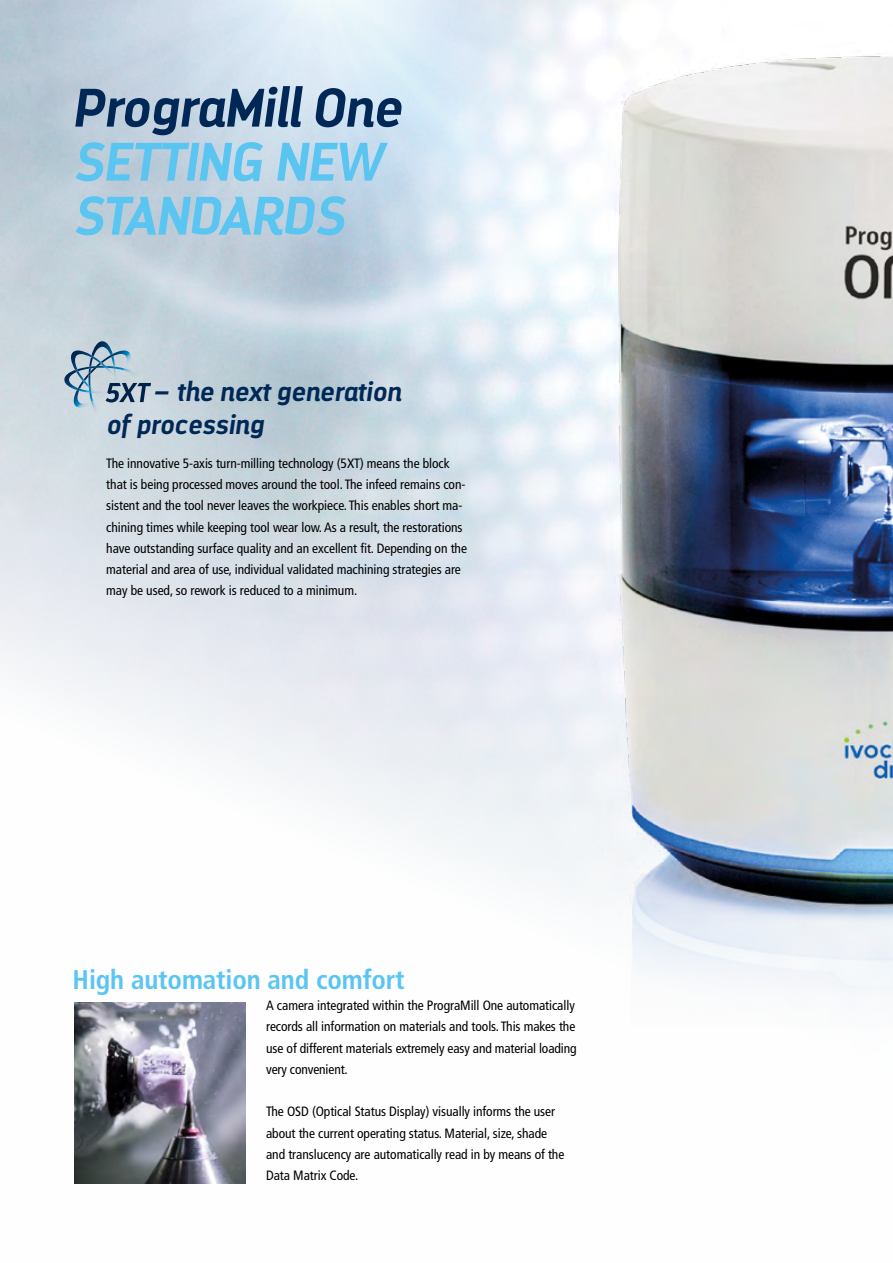
<style>
.page{position:relative;width:893px;height:1263px;background:#fff}
.page>*{position:absolute;margin:0;border:0;box-sizing:border-box;transform-origin:0 0}
.Fliesstext_9_11{font:italic 700 54px/54px "Darwin Alt";letter-spacing:-.01em;color:#5bc5f2}
.Titel_bld{font:italic 700 54px "Darwin Alt";letter-spacing:-.01em;color:#002856}
.Klein{font:italic 700 27px "Darwin Alt";letter-spacing:-.005em;color:#002856}
.Copy_reg{font:700 condensed 27px "Frutiger";letter-spacing:-.005em;color:#5bc5f2}
.Copy_reg-2{font:condensed 13.5px/21.3px "Frutiger";letter-spacing:-.005em;color:#000}
</style>
<div class="page">
<svg style="left:0;top:0;width:329px;height:1184px"></svg>
<img style="left:74px;top:1003px;width:171px;height:180px">
<img style="left:569px;top:0;width:324px;height:1035px">
<img style="left:89px;top:341px;width:27px;height:76px">
<img style="left:64px;top:366px;width:8px;height:27px">
<img style="left:72px;top:381px;width:57px;height:27px">
<img style="left:69px;top:350px;width:63px;height:31px">
<img style="left:83px;top:362px;width:36px;height:36px">
<svg style="left:89px;top:366px;width:62px;height:39px;background:#9fb3c1"></svg>
<p class="Titel_bld" style="left:72px;top:75px;width:331px">PrograMill One</p>
<p class="Fliesstext_9_11" style="left:72px;top:135px;width:312px">SETTING NEW<br>STANDARDS</p>
<p class="Klein" style="left:154px;top:375px;width:249px">– the next generation</p>
<p class="Klein" style="left:106px;top:408px;width:159px">of processing</p>
<p class="Copy_reg-2" style="left:106px;top:452px;width:362px">The innovative 5-axis turn-milling technology (5XT) means the block that is being processed moves around the tool. The infeed remains con&shy;sistent and the tool never leaves the workpiece. This enables short ma&shy;chining times while keeping tool wear low. As a result, the restorations have outstanding surface quality and an excellent fit. Depending on the material and area of use, individual validated machining strategies are may be used, so rework is reduced to a minimum.</p>
<p class="Copy_reg" style="left:73px;top:963px;width:334px">High automation and comfort</p>
<p class="Copy_reg-2" style="left:266px;top:995px;width:312px">A camera integrated within the PrograMill One automatically records all information on materials and tools. This makes the use of different materials extremely easy and material loading very convenient.</p>
<p class="Copy_reg-2" style="left:266px;top:1101px;width:300px">The OSD (Optical Status Display) visually informs the user about the current operating status. Material, size, shade and translucency are automatically read in by means of the Data Matrix Code.</p>
</div>
